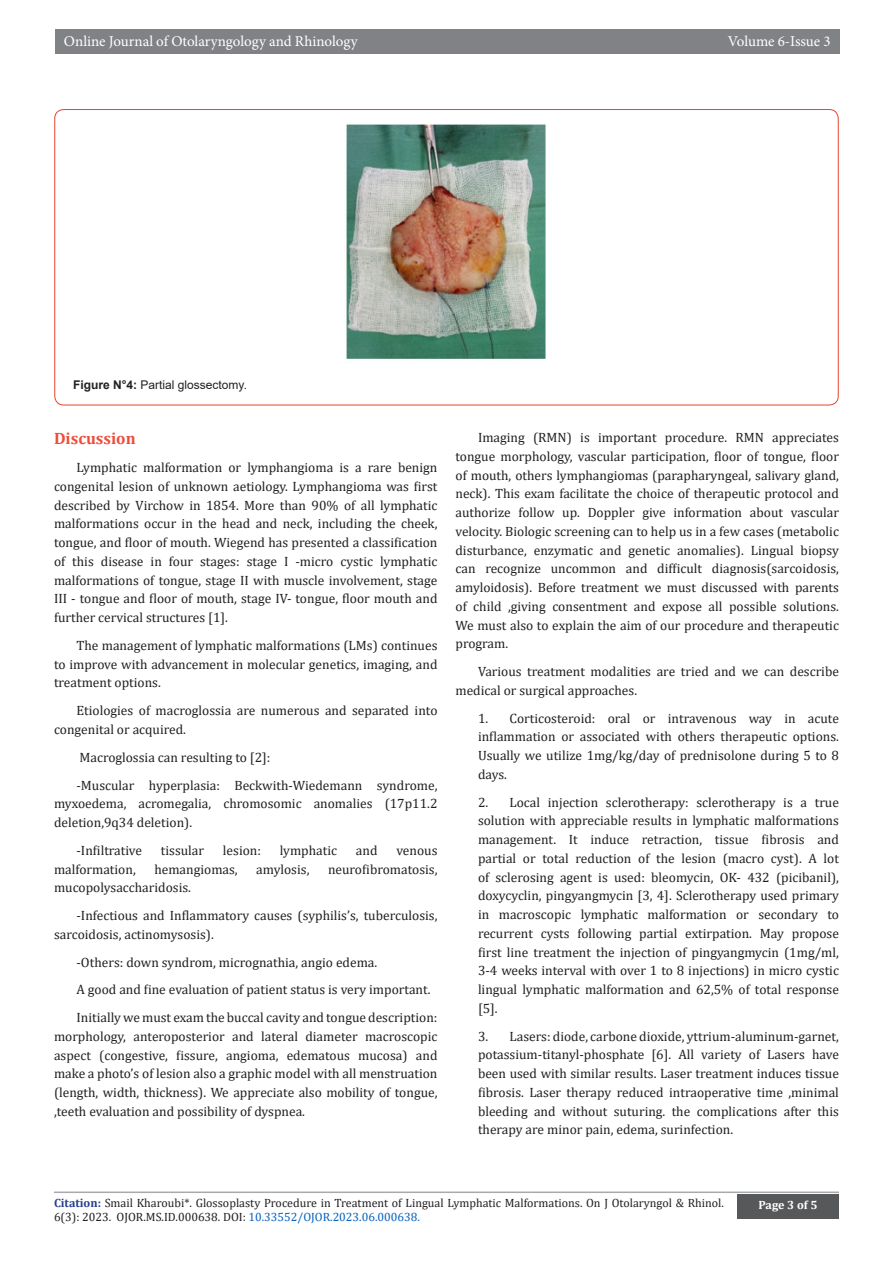
<style>
.page{position:relative;width:893px;height:1263px;background:#fff}
.page>*{position:absolute;margin:0;border:0;box-sizing:border-box;transform-origin:0 0}
.t1{font:700 16.5px "Cambria";color:#ef4c3a}
.t2{font:15px "Minion Pro";color:#fff}
.t3{font:13.5px/18.8px "Cambria";color:#231f20;text-align:justify}
.t4{font:12px/14.4px "Cambria";color:#231f20}
.t5{font:12px "Arial";color:#231f20}
.t6{font:700 12px "Cambria";color:#fff}
.s1{font-weight:700}
.s2{font-weight:700;color:#253f8e}
.s3{color:#0563c1}
</style>
<div class="page">
<hr style="left:54px;top:1191px;width:785px;height:2px;background:#a8a9ad">
<div style="left:55px;top:29px;width:785px;height:25px;background:#808285"></div>
<div style="left:737px;top:1194px;width:102px;height:24px;background:#57585a"></div>
<img style="left:346px;top:124px;width:200px;height:235px">
<p class="t2" style="left:64px;top:31px;width:295px">Online Journal of Otolaryngology and Rhinology</p>
<p class="t2" style="left:728px;top:31px;width:104px">Volume 6-Issue 3</p>
<p class="t5" style="left:73px;top:377px;width:175px"><span class="s1">Figure N°4:</span> Partial glossectomy.</p>
<p class="t1" style="left:54px;top:427px;width:83px">Discussion</p>
<p class="t3" style="left:54px;top:458px;width:385px;text-indent:22px">Lymphatic malformation or lymphangioma is a rare benign congenital lesion of unknown aetiology. Lymphangioma was first described by Virchow in 1854. More than 90% of all lymphatic malformations occur in the head and neck, including the cheek, tongue, and floor of mouth. Wiegend has presented a classification of this disease in four stages: stage I -micro cystic lymphatic malformations of tongue, stage II with muscle involvement, stage III - tongue and floor of mouth, stage IV- tongue, floor mouth and further cervical structures [1].</p>
<p class="t3" style="left:54px;top:636px;width:385px;text-indent:22px">The management of lymphatic malformations (LMs) continues to improve with advancement in molecular genetics, imaging, and treatment options.</p>
<p class="t3" style="left:54px;top:701px;width:385px;text-indent:22px">Etiologies of macroglossia are numerous and separated into congenital or acquired.</p>
<p class="t3" style="left:79px;top:748px;width:192px">Macroglossia can resulting to [2]:</p>
<p class="t3" style="left:54px;top:775px;width:385px;text-indent:22px">-Muscular hyperplasia: Beckwith-Wiedemann syndrome, myxoedema, acromegalia, chromosomic anomalies (17p11.2 deletion,9q34 deletion).</p>
<p class="t3" style="left:76px;top:841px;width:67px">-Infiltrative</p>
<p class="t3" style="left:161px;top:841px;width:45px">tissular</p>
<p class="t3" style="left:223px;top:841px;width:40px">lesion:</p>
<p class="t3" style="left:280px;top:841px;width:59px">lymphatic</p>
<p class="t3" style="left:356px;top:841px;width:23px">and</p>
<p class="t3" style="left:396px;top:841px;width:43px">venous</p>
<p class="t3" style="left:54px;top:859px;width:83px">malformation,</p>
<p class="t3" style="left:154px;top:859px;width:85px">hemangiomas,</p>
<p class="t3" style="left:256px;top:859px;width:55px">amylosis,</p>
<p class="t3" style="left:328px;top:859px;width:111px">neurofibromatosis,</p>
<p class="t3" style="left:54px;top:878px;width:139px">mucopolysaccharidosis.</p>
<p class="t3" style="left:54px;top:906px;width:385px;text-indent:22px">-Infectious and Inflammatory causes (syphilis’s, tuberculosis, sarcoidosis, actinomysosis).</p>
<p class="t3" style="left:76px;top:952px;width:302px">-Others: down syndrom, micrognathia, angio edema.</p>
<p class="t3" style="left:76px;top:980px;width:356px">A good and fine evaluation of patient status is very important.</p>
<p class="t3" style="left:54px;top:1008px;width:385px;text-indent:22px">Initially we must exam the buccal cavity and tongue description: morphology, anteroposterior and lateral diameter macroscopic aspect (congestive, fissure, angioma, edematous mucosa) and make a photo’s of lesion also a graphic model with all menstruation (length, width, thickness). We appreciate also mobility of tongue, ,teeth evaluation and possibility of dyspnea.</p>
<p class="t3" style="left:455px;top:428px;width:385px;text-indent:22px">Imaging (RMN) is important procedure. RMN appreciates tongue morphology, vascular participation, floor of tongue, floor of mouth, others lymphangiomas (parapharyngeal, salivary gland, neck). This exam facilitate the choice of therapeutic protocol and authorize follow up. Doppler give information about vascular velocity. Biologic screening can to help us in a few cases (metabolic disturbance, enzymatic and genetic anomalies). Lingual biopsy can recognize uncommon and difficult diagnosis(sarcoidosis, amyloidosis). Before treatment we must discussed with parents of child ,giving consentment and expose all possible solutions.<br>We must also to explain the aim of our procedure and therapeutic program.</p>
<p class="t3" style="left:455px;top:662px;width:385px;text-indent:22px">Various treatment modalities are tried and we can describe medical or surgical approaches.</p>
<p class="t3" style="left:478px;top:709px;width:362px">1. Corticosteroid: oral or intravenous way in acute inflammation or associated with others therapeutic options.<br>Usually we utilize 1mg/kg/day of prednisolone during 5 to 8 days.</p>
<p class="t3" style="left:478px;top:793px;width:362px">2. Local injection sclerotherapy: sclerotherapy is a true solution with appreciable results in lymphatic malformations management. It induce retraction, tissue fibrosis and partial or total reduction of the lesion (macro cyst). A lot of sclerosing agent is used: bleomycin, OK- 432 (picibanil), doxycyclin, pingyangmycin [3, 4]. Sclerotherapy used primary in macroscopic lymphatic malformation or secondary to recurrent cysts following partial extirpation. May propose first line treatment the injection of pingyangmycin (1mg/ml, 3-4 weeks interval with over 1 to 8 injections) in micro cystic lingual lymphatic malformation and 62,5% of total response [5].</p>
<p class="t3" style="left:478px;top:1027px;width:362px">3. Lasers: diode, carbone dioxide, yttrium-aluminum-garnet, potassium-titanyl-phosphate [6]. All variety of Lasers have been used with similar results. Laser treatment induces tissue fibrosis. Laser therapy reduced intraoperative time ,minimal bleeding and without suturing. the complications after this therapy are minor pain, edema, surinfection.</p>
<p class="t4" style="left:54px;top:1195px;width:671px"><span class="s2">Citation:</span> Smail Kharoubi*. Glossoplasty Procedure in Treatment of Lingual Lymphatic Malformations. On J Otolaryngol &amp; Rhinol.<br>6(3): 2023. OJOR.MS.ID.000638. DOI: <span class="s3">10.33552/OJOR.2023.06.000638.</span></p>
<p class="t6" style="left:758px;top:1197px;width:60px">Page 3 of 5</p>
</div>
